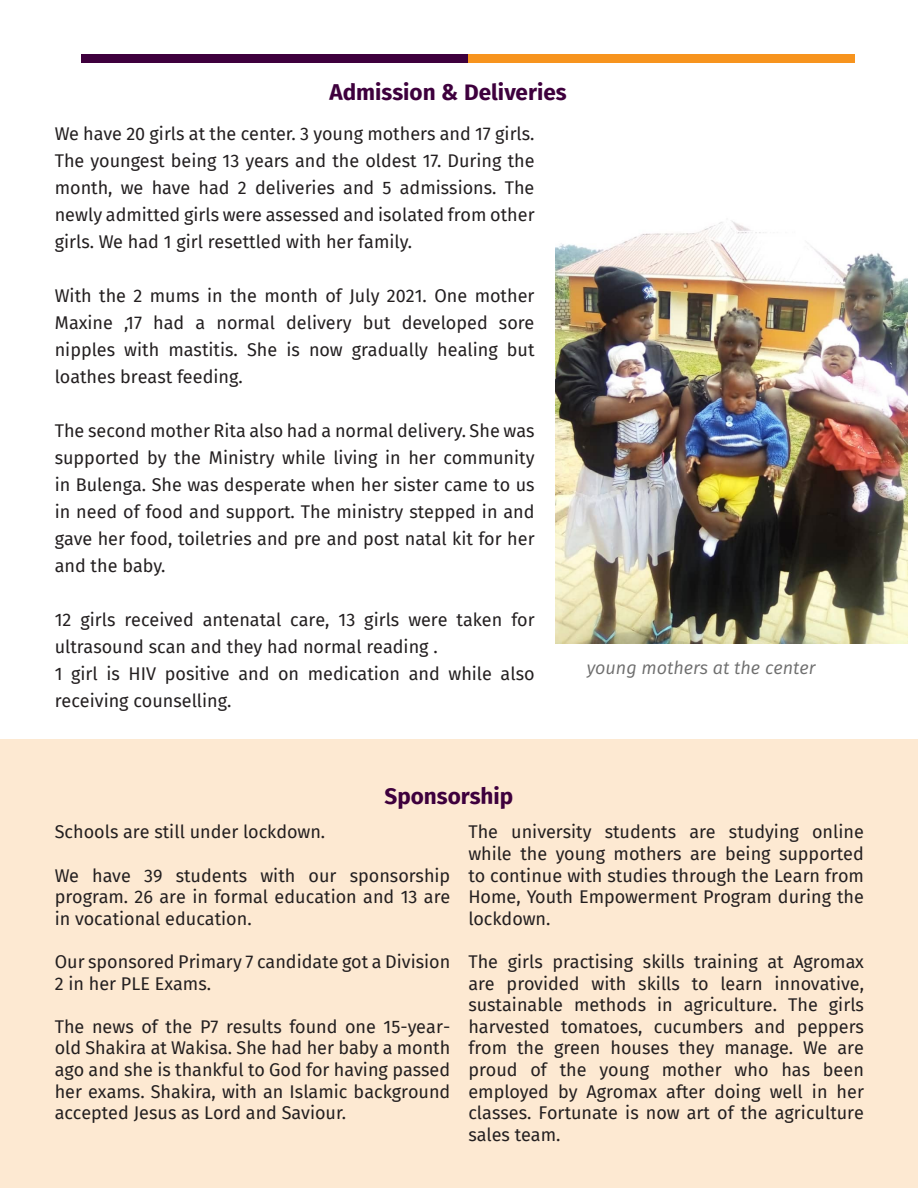
<style>
.page{position:relative;width:918px;height:1188px;background:#fff}
.page>*{position:absolute;margin:0;border:0;box-sizing:border-box;transform-origin:0 0}
.t1{font:700 22.5px "Fira Sans";color:#3e003d}
.baseWakisa{font:18px/21.6px "Fira Sans";color:#231f20;text-align:justify}
.t2{font:italic 18px "Fira Sans";color:#6e6e6e}
</style>
<div class="page">
<div style="left:0;top:740px;width:918px;height:448px;background:#fde9d2"></div>
<div style="left:81px;top:54px;width:387px;height:8px;background:#3e003d"></div>
<div style="left:468px;top:54px;width:387px;height:8px;background:#f7941e"></div>
<img style="left:555px;top:221px;width:353px;height:423px">
<p class="t1" style="left:330px;top:74px;width:239px">Admission &amp; Deliveries</p>
<p class="baseWakisa" style="left:55px;top:120px;width:481px;line-height:27px">We have 20 girls at the center. 3 young mothers and 17 girls.<br>The youngest being 13 years and the oldest 17. During the month, we have had 2 deliveries and 5 admissions. The newly admitted girls were assessed and isolated from other girls. We had 1 girl resettled with her family.</p>
<p class="baseWakisa" style="left:55px;top:282px;width:481px;line-height:27px">With the 2 mums in the month of July 2021. One mother Maxine ,17 had a normal delivery but developed sore nipples with mastitis. She is now gradually healing but loathes breast feeding.</p>
<p class="baseWakisa" style="left:55px;top:417px;width:481px;line-height:27px">The second mother Rita also had a normal delivery. She was supported by the Ministry while living in her community in Bulenga. She was desperate when her sister came to us in need of food and support. The ministry stepped in and gave her food, toiletries and pre and post natal kit for her and the baby.</p>
<p class="baseWakisa" style="left:55px;top:606px;width:481px;line-height:27px">12 girls received antenatal care, 13 girls were taken for ultrasound scan and they had normal reading .</p>
<p class="baseWakisa" style="left:55px;top:660px;width:481px;line-height:27px">1 girl is HIV positive and on medication and while also receiving counselling.</p>
<p class="t2" style="left:587px;top:654px;width:230px">young mothers at the center</p>
<p class="t1" style="left:384px;top:777px;width:130px">Sponsorship</p>
<p class="baseWakisa" style="left:55px;top:821px;width:272px">Schools are still under lockdown.</p>
<p class="baseWakisa" style="left:55px;top:864px;width:397px">We have 39 students with our sponsorship program. 26 are in formal education and 13 are in vocational education.</p>
<p class="baseWakisa" style="left:55px;top:951px;width:397px">Our sponsored Primary 7 candidate got a Division<br>2 in her PLE Exams.</p>
<p class="baseWakisa" style="left:55px;top:1015px;width:397px">The news of the P7 results found one 15-year&shy;old Shakira at Wakisa. She had her baby a month ago and she is thankful to God for having passed her exams. Shakira, with an Islamic background accepted Jesus as Lord and Saviour.</p>
<p class="baseWakisa" style="left:468px;top:821px;width:397px">The university students are studying online while the young mothers are being supported to continue with studies through the Learn from Home, Youth Empowerment Program during the lockdown.</p>
<p class="baseWakisa" style="left:468px;top:951px;width:397px">The girls practising skills training at Agromax are provided with skills to learn innovative, sustainable methods in agriculture. The girls harvested tomatoes, cucumbers and peppers from the green houses they manage. We are proud of the young mother who has been employed by Agromax after doing well in her classes. Fortunate is now art of the agriculture sales team.</p>
</div>
